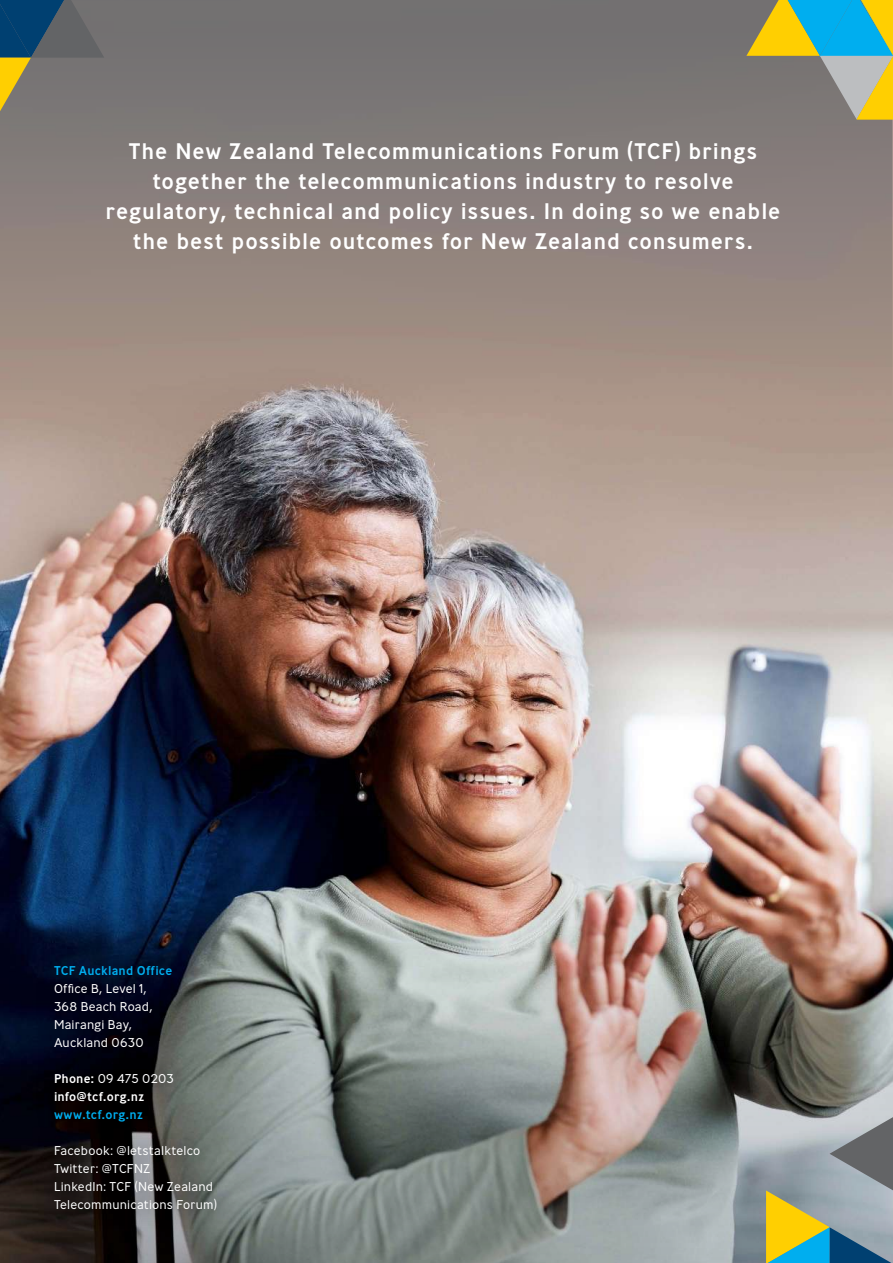
<style>
.page{position:relative;width:893px;height:1263px;background:#fff}
.page>*{position:absolute;margin:0;border:0;box-sizing:border-box;transform-origin:0 0}
.t1{font:500 22.5px/30px "Ministry";letter-spacing:.035em;color:#fff;text-align:center}
.t2{font:300 12.75px/18px "Ministry";letter-spacing:.015em;color:#fff}
.t3{font:500 12.75px "Ministry";letter-spacing:.015em;color:#00aeef}
.t4{font:500 12.75px/18px "Ministry";letter-spacing:.01em;color:#fff}
.s1{font-weight:300}
</style>
<div class="page">
<img style="left:0;top:119px;width:893px;height:697px">
<img style="left:0;top:816px;width:893px;height:447px">
<svg style="left:0;top:0;width:892px;height:481px;background:#90847e"></svg>
<div style="left:32px;top:942px;width:207px;height:290px;background:#000;opacity:.3"></div>
<svg style="left:766px;top:1117px;width:127px;height:146px;background:#94a395"></svg>
<svg style="left:0;top:0;width:104px;height:111px;background:#606b68"></svg>
<svg style="left:746px;top:0;width:147px;height:119px;background:#87a27e"></svg>
<p class="t1" style="left:106px;top:135px;width:676px">The New Zealand Telecommunications Forum (TCF) brings together the telecommunications industry to resolve regulatory, technical and policy issues. In doing so we enable the best possible outcomes for New Zealand consumers.</p>
<p class="t3" style="left:54px;top:962px;width:120px">TCF Auckland Office</p>
<p class="t2" style="left:54px;top:979px;width:100px">Office B, Level 1,<br>368 Beach Road,<br>Mairangi Bay,<br>Auckland 0630</p>
<p class="t4" style="left:54px;top:1069px;width:121px">Phone: <span class="s1">09 475 0203 </span>info@tcf.org.nz</p>
<p class="t3" style="left:54px;top:1106px;width:90px">www.tcf.org.nz</p>
<p class="t2" style="left:54px;top:1141px;width:165px">Facebook: @letstalktelco<br>Twitter: @TCFNZ<br>LinkedIn: TCF (New Zealand<br>Telecommunications Forum)</p>
</div>
